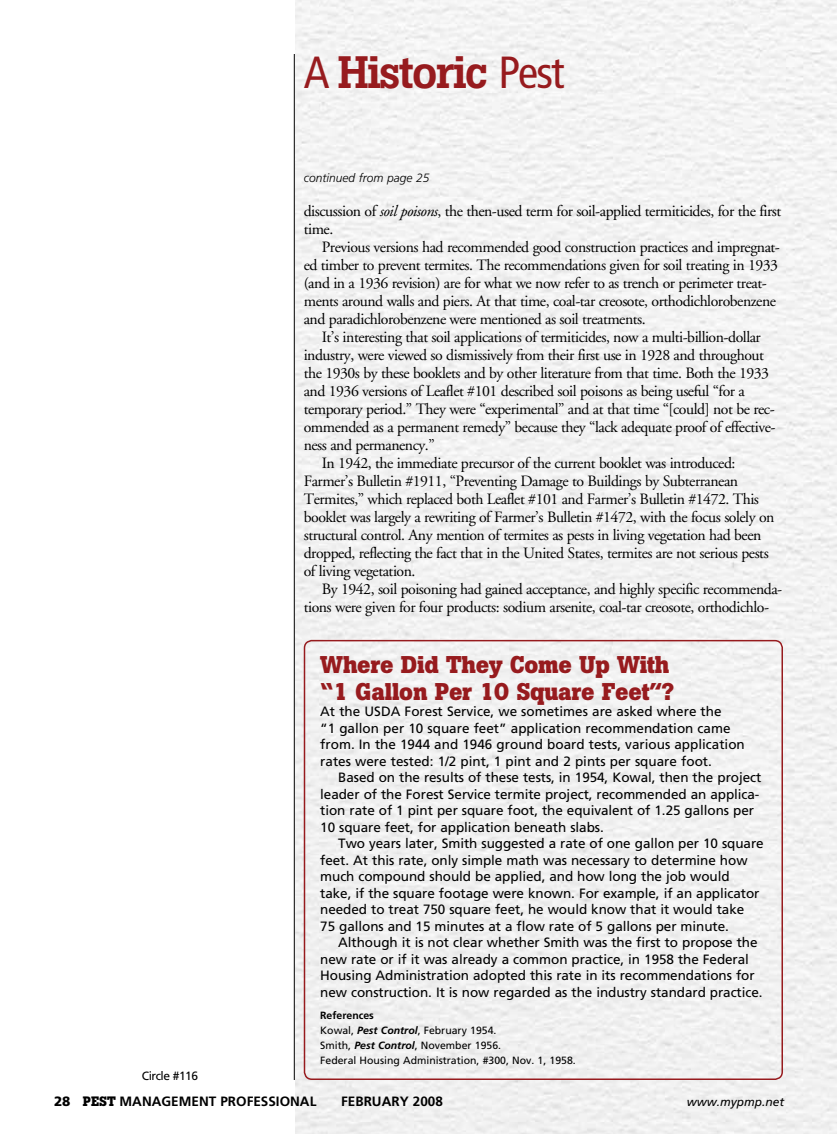
<style>
.page{position:relative;width:837px;height:1134px;background:#fff}
.page>*{position:absolute;margin:0;border:0;box-sizing:border-box;transform-origin:0 0}
.t1{font:500 45px "Boton";letter-spacing:-.04em;color:#971b1e}
.t2{font:700 24px/27px "Boton";letter-spacing:-.01em;color:#971b1e}
.t3{font:15.75px/18px "Adobe Garamond";letter-spacing:-.03em;color:#000}
.t4{font:13.5px/16.5px "Frutiger";letter-spacing:-.005em;color:#000}
.t5{font:700 13.5px "Frutiger";color:#000}
.t6{font:italic 300 12px "Frutiger";color:#000}
.t7{font:italic 12px "Frutiger";color:#000}
.t8{font:12px "Frutiger";letter-spacing:-.04em;color:#000}
.t9{font:10.5px/15px "Frutiger";color:#000}
.s1{font-family:"Frutiger";font-weight:400;font-stretch:condensed}
.s2{font-style:italic}
.s3{font-weight:700}
.s4{font-weight:700;font-style:italic}
.s5{font-weight:900}
.s6{font-family:"Boton"}
</style>
<div class="page">
<hr style="left:294px;top:54px;width:1px;height:1026px;background:#000">
<div style="left:304px;top:640px;width:479px;height:440px;border:2px solid #971b1e;border-radius:7px"></div>
<h1 class="t1" style="left:304px;top:45px;width:262px"><span class="s1">A</span> Historic <span class="s1">Pest</span></h1>
<p class="t6" style="left:304px;top:171px;width:127px">continued from page 25</p>
<p class="t3" style="left:304px;top:202px;width:479px">discussion of <span class="s2">soil poisons</span>, the then-used term for soil-applied termiticides, for the first time.</p>
<p class="t3" style="left:304px;top:238px;width:478px;text-indent:18px">Previous versions had recommended good construction practices and impregnat&shy;ed timber to prevent termites. The recommendations given for soil treating in 1933 (and in a 1936 revision) are for what we now refer to as trench or perimeter treat&shy;ments around walls and piers. At that time, coal-tar creosote, orthodichlorobenzene and paradichlorobenzene were mentioned as soil treatments.</p>
<p class="t3" style="left:322px;top:328px;width:441px">It’s interesting that soil applications of termiticides, now a multi-billion-dollar</p>
<p class="t3" style="left:304px;top:346px;width:462px">industry, were viewed so dismissively from their first use in 1928 and throughout</p>
<p class="t3" style="left:304px;top:364px;width:467px">the 1930s by these booklets and by other literature from that time. Both the 1933</p>
<p class="t3" style="left:304px;top:382px;width:443px">and 1936 versions of Leaflet #101 described soil poisons as being useful “for a</p>
<p class="t3" style="left:304px;top:400px;width:473px">temporary period.” They were “experimental” and at that time “[could] not be rec-</p>
<p class="t3" style="left:304px;top:418px;width:473px">ommended as a permanent remedy” because they “lack adequate proof of effective-</p>
<p class="t3" style="left:304px;top:436px;width:133px">ness and permanency.”</p>
<p class="t3" style="left:322px;top:454px;width:415px">In 1942, the immediate precursor of the current booklet was introduced:</p>
<p class="t3" style="left:304px;top:472px;width:436px">Farmer’s Bulletin #1911, “Preventing Damage to Buildings by Subterranean</p>
<p class="t3" style="left:304px;top:490px;width:457px">Termites,” which replaced both Leaflet #101 and Farmer’s Bulletin #1472. This</p>
<p class="t3" style="left:304px;top:508px;width:472px">booklet was largely a rewriting of Farmer’s Bulletin #1472, with the focus solely on</p>
<p class="t3" style="left:304px;top:526px;width:459px">structural control. Any mention of termites as pests in living vegetation had been</p>
<p class="t3" style="left:304px;top:544px;width:467px">dropped, reflecting the fact that in the United States, termites are not serious pests</p>
<p class="t3" style="left:304px;top:562px;width:113px">of living vegetation.</p>
<p class="t3" style="left:322px;top:580px;width:462px">By 1942, soil poisoning had gained acceptance, and highly specific recommenda-</p>
<p class="t3" style="left:304px;top:598px;width:467px">tions were given for four products: sodium arsenite, coal-tar creosote, orthodichlo-</p>
<p class="t8" style="left:142px;top:1068px;width:58px">Circle #116</p>
<h2 class="t2" style="left:320px;top:651px;width:355px">Where Did They Come Up With “1 Gallon Per 10 Square Feet”?</h2>
<p class="t4" style="left:320px;top:704px;width:426px">At the USDA Forest Service, we sometimes are asked where the<br>“1 gallon per 10 square feet” application recommendation came from. In the 1944 and 1946 ground board tests, various application rates were tested: 1/2 pint, 1 pint and 2 pints per square foot.</p>
<p class="t4" style="left:320px;top:770px;width:443px;text-indent:18px">Based on the results of these tests, in 1954, Kowal, then the project leader of the Forest Service termite project, recommended an applica&shy;tion rate of 1 pint per square foot, the equivalent of 1.25 gallons per 10 square feet, for application beneath slabs.</p>
<p class="t4" style="left:320px;top:836px;width:445px;text-indent:18px">Two years later, Smith suggested a rate of one gallon per 10 square feet. At this rate, only simple math was necessary to determine how much compound should be applied, and how long the job would take, if the square footage were known. For example, if an applicator needed to treat 750 square feet, he would know that it would take<br>75 gallons and 15 minutes at a flow rate of 5 gallons per minute.</p>
<p class="t4" style="left:320px;top:935px;width:444px;text-indent:18px">Although it is not clear whether Smith was the first to propose the new rate or if it was already a common practice, in 1958 the Federal Housing Administration adopted this rate in its recommendations for new construction. It is now regarded as the industry standard practice.</p>
<p class="t9" style="left:320px;top:1008px;width:257px"><span class="s3">REFERENCES<br></span>Kowal, <span class="s4">Pest Control</span>, February 1954.<br>Smith, <span class="s4">Pest Control</span>, November 1956.<br>Federal Housing Administration, #300, Nov. 1, 1958.</p>
<p class="t5" style="left:54px;top:1094px;width:264px"><span class="s5">28</span> <span class="s6">PEST</span> MANAGEMENT PROFESSIONAL</p>
<p class="t5" style="left:341px;top:1094px;width:103px">FEBRUARY 2008</p>
<p class="t7" style="left:687px;top:1095px;width:99px">www.mypmp.net</p>
</div>
